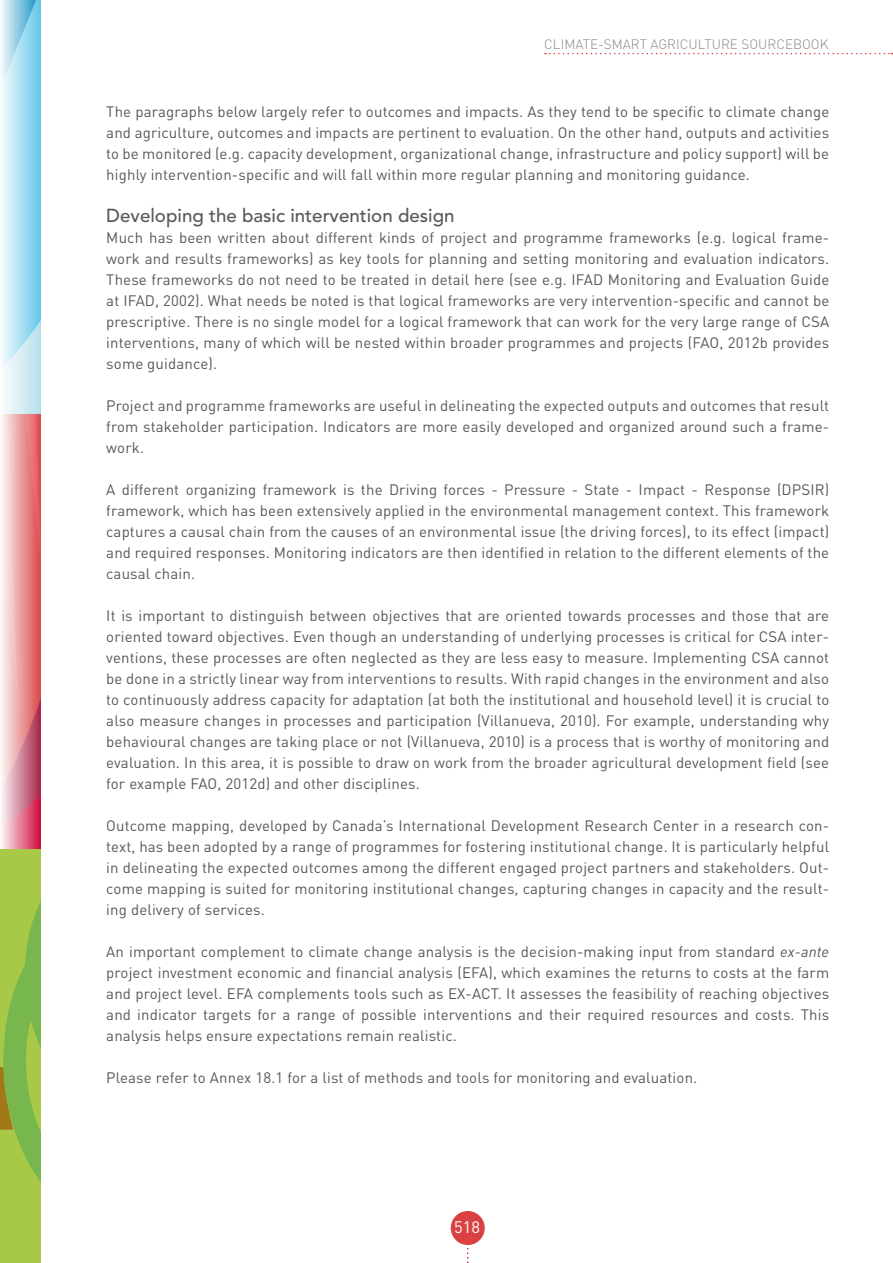
<style>
.page{position:relative;width:893px;height:1263px;background:#fff}
.page>*{position:absolute;margin:0;border:0;box-sizing:border-box;transform-origin:0 0}
.t1{font:500 18.75px "Avenir LT Std";color:#58585a}
.t2{font:16.5px "DIN Pro";color:#fff}
.t3{font:15px/21px "DIN Pro";letter-spacing:.01em;color:#58585a;text-align:justify}
.t4{font:300 13.5px "DIN Pro";color:#87888a}
.s1{font-style:italic}
</style>
<div class="page">
<svg style="left:467px;top:1248px;width:2px;height:15px"></svg>
<div style="left:451px;top:1211px;width:34px;height:34px;background:#d94143;border-radius:50%"></div>
<div style="left:0;top:849px;width:41px;height:414px;background:#a8c848"></div>
<svg style="left:0;top:901px;width:41px;height:281px"></svg>
<svg style="left:545px;top:53px;width:347px;height:1px"></svg>
<svg style="left:1px;top:0;width:40px;height:849px"></svg>
<p class="t4" style="left:544px;top:35px;width:286px">CLIMATE-SMART AGRICULTURE SOURCEBOOK</p>
<p class="t3" style="left:106px;top:100px;width:724px">The paragraphs below largely refer to outcomes and impacts. As they tend to be specific to climate change and agriculture, outcomes and impacts are pertinent to evaluation. On the other hand, outputs and activities to be monitored (e.g. capacity development, organizational change, infrastructure and policy support) will be highly intervention-specific and will fall within more regular planning and monitoring guidance.</p>
<p class="t1" style="left:106px;top:204px;width:350px">Developing the basic intervention design</p>
<p class="t3" style="left:106px;top:226px;width:724px">Much has been written about different kinds of project and programme frameworks (e.g. logical frame&shy;work and results frameworks) as key tools for planning and setting monitoring and evaluation indicators.<br>These frameworks do not need to be treated in detail here (see e.g. IFAD Monitoring and Evaluation Guide at IFAD, 2002). What needs be noted is that logical frameworks are very intervention-specific and cannot be prescriptive. There is no single model for a logical framework that can work for the very large range of CSA interventions, many of which will be nested within broader programmes and projects (FAO, 2012b provides some guidance).</p>
<p class="t3" style="left:106px;top:394px;width:724px">Project and programme frameworks are useful in delineating the expected outputs and outcomes that result from stakeholder participation. Indicators are more easily developed and organized around such a frame&shy;work.</p>
<p class="t3" style="left:106px;top:478px;width:724px">A different organizing framework is the Driving forces - Pressure - State - Impact - Response (DPSIR) framework, which has been extensively applied in the environmental management context. This framework captures a causal chain from the causes of an environmental issue (the driving forces), to its effect (impact) and required responses. Monitoring indicators are then identified in relation to the different elements of the causal chain.</p>
<p class="t3" style="left:106px;top:604px;width:724px">It is important to distinguish between objectives that are oriented towards processes and those that are oriented toward objectives. Even though an understanding of underlying processes is critical for CSA inter&shy;ventions, these processes are often neglected as they are less easy to measure. Implementing CSA cannot be done in a strictly linear way from interventions to results. With rapid changes in the environment and also to continuously address capacity for adaptation (at both the institutional and household level) it is crucial to also measure changes in processes and participation (Villanueva, 2010). For example, understanding why behavioural changes are taking place or not (Villanueva, 2010) is a process that is worthy of monitoring and evaluation. In this area, it is possible to draw on work from the broader agricultural development field (see for example FAO, 2012d) and other disciplines.</p>
<p class="t3" style="left:106px;top:814px;width:724px">Outcome mapping, developed by Canada’s International Development Research Center in a research con&shy;text, has been adopted by a range of programmes for fostering institutional change. It is particularly helpful in delineating the expected outcomes among the different engaged project partners and stakeholders. Out&shy;come mapping is suited for monitoring institutional changes, capturing changes in capacity and the result&shy;ing delivery of services.</p>
<p class="t3" style="left:106px;top:940px;width:724px">An important complement to climate change analysis is the decision-making input from standard <span class="s1">ex-ante </span>project investment economic and financial analysis (EFA), which examines the returns to costs at the farm and project level. EFA complements tools such as EX-ACT. It assesses the feasibility of reaching objectives and indicator targets for a range of possible interventions and their required resources and costs. This analysis helps ensure expectations remain realistic.</p>
<p class="t3" style="left:106px;top:1066px;width:592px">Please refer to Annex 18.1 for a list of methods and tools for monitoring and evaluation.</p>
<p class="t2" style="left:454px;top:1216px;width:27px">518</p>
</div>
